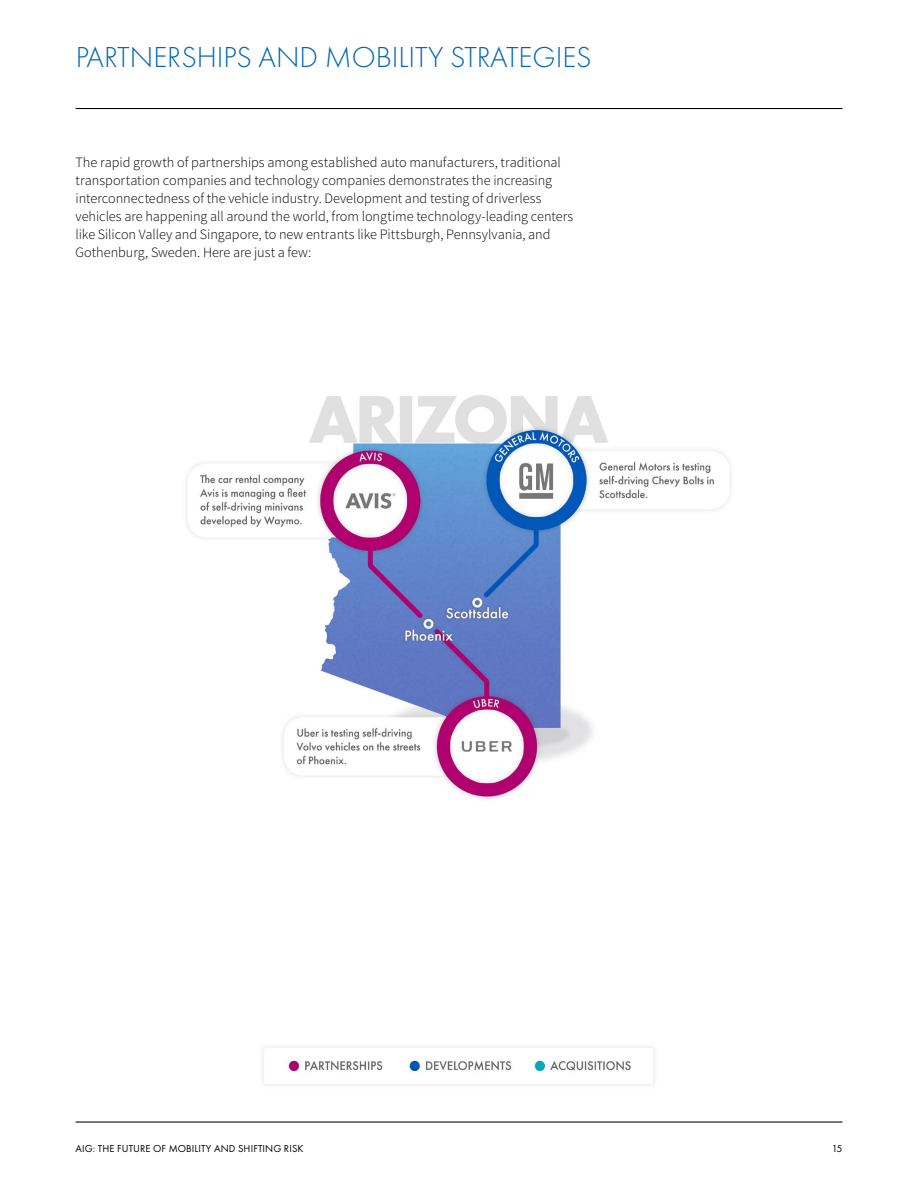
<style>
.page{position:relative;width:918px;height:1188px;background:#fff}
.page>*{position:absolute;margin:0;border:0;box-sizing:border-box;transform-origin:0 0}
.t1{font:300 30px "Futura PT";color:#0067b2}
.t2{font:300 14.25px/18px "Source Sans Pro";color:#000}
.t3{font:10.5px "Futura PT";letter-spacing:.01em;color:#000}
</style>
<div class="page">
<hr style="left:76px;top:108px;width:766px;height:1px;background:#000">
<hr style="left:76px;top:1122px;width:766px;height:1px;background:#000">
<img style="left:186px;top:395px;width:545px;height:405px">
<img style="left:262px;top:1046px;width:393px;height:39px">
<h1 class="t1" style="left:76px;top:40px;width:518px">PARTNERSHIPS AND MOBILITY STRATEGIES</h1>
<p class="t2" style="left:76px;top:154px;width:499px">The rapid growth of partnerships among established auto manufacturers, traditional transportation companies and technology companies demonstrates the increasing interconnectedness of the vehicle industry. Development and testing of driverless vehicles are happening all around the world, from longtime technology-leading centers like Silicon Valley and Singapore, to new entrants like Pittsburgh, Pennsylvania, and Gothenburg, Sweden. Here are just a few:</p>
<p class="t3" style="left:76px;top:1142px;width:229px">AIG: THE FUTURE OF MOBILITY AND SHIFTING RISK</p>
<p class="t3" style="left:832px;top:1142px;width:12px">15</p>
</div>
